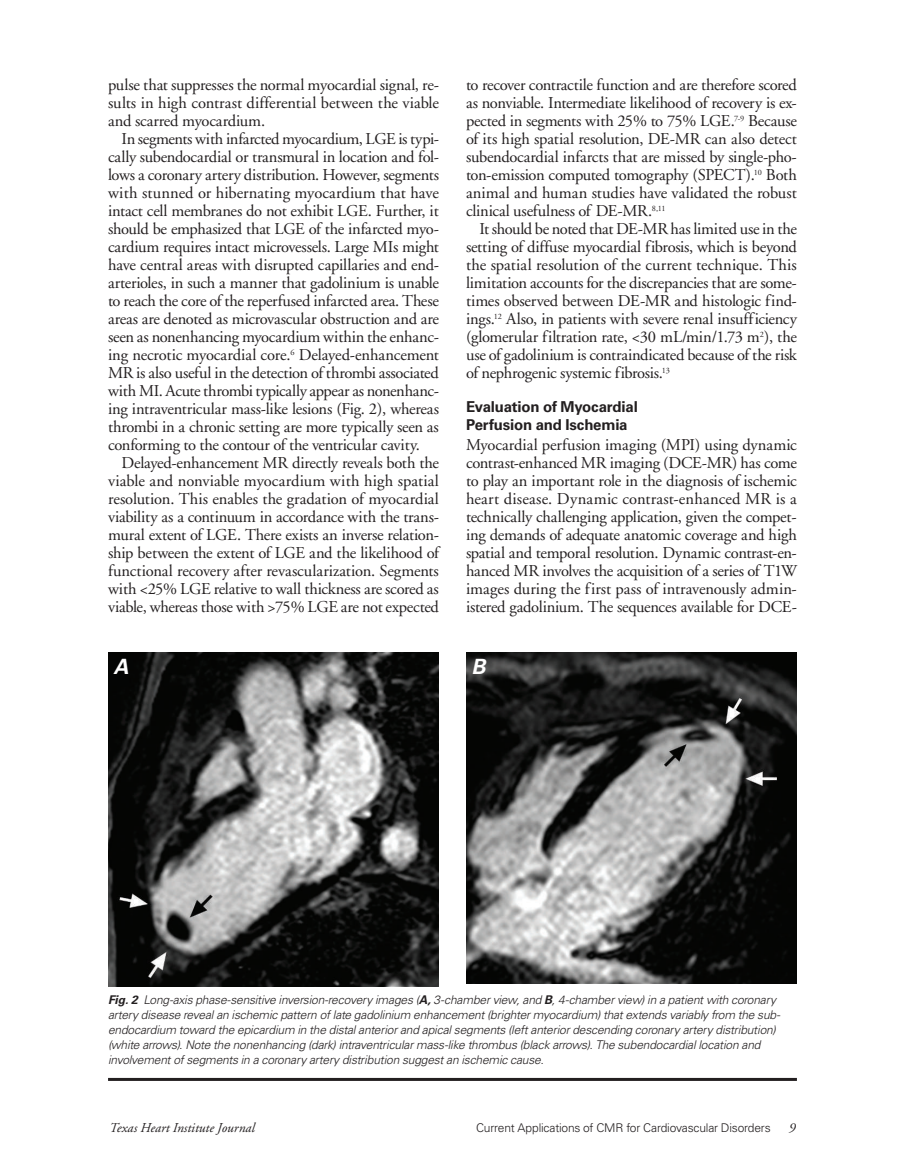
<style>
.page{position:relative;width:905px;height:1175px;background:#fff}
.page>*{position:absolute;margin:0;border:0;box-sizing:border-box;transform-origin:0 0}
.t1{font:italic 700 21px "Univers LT";color:#fff}
.t2{font:16.5px/18px "Adobe Garamond";letter-spacing:-.015em;color:#231f20;text-align:justify}
.t3{font:700 15px/18px "Univers LT";letter-spacing:-.015em;color:#231f20}
.t4{font:italic 13.5px "Adobe Garamond";color:#231f20}
.t5{font:italic 300 12px/15px "Univers LT";letter-spacing:-.015em;color:#231f20}
.t6{font:300 12px "Univers LT";letter-spacing:-.015em;color:#231f20}
.s1{font-weight:700}
</style>
<div class="page">
<img style="left:108px;top:652px;width:331px;height:334px">
<img style="left:466px;top:652px;width:330px;height:332px">
<hr style="left:108px;top:1077px;width:688px;height:3px;background:#231f20">
<p class="t2" style="left:108px;top:76px;width:332px">pulse that suppresses the normal myocardial signal, re&shy;sults in high contrast differential between the viable and scarred myocardium.</p>
<p class="t2" style="left:108px;top:130px;width:332px;text-indent:14px">In segments with infarcted myocardium, LGE is typi&shy;cally subendocardial or transmural in location and fol&shy;lows a coronary artery distribution. However, segments with stunned or hibernating myocardium that have intact cell membranes do not exhibit LGE. Further, it should be emphasized that LGE of the infarcted myo&shy;cardium requires intact microvessels. Large MIs might have central areas with disrupted capillaries and end&shy;arterioles, in such a manner that gadolinium is unable to reach the core of the reperfused infarcted area. These areas are denoted as microvascular obstruction and are seen as nonenhancing myocardium within the enhanc&shy;ing necrotic myocardial core.<sup>6</sup> Delayed-enhancement MR is also useful in the detection of thrombi associated with MI. Acute thrombi typically appear as nonenhanc&shy;ing intraventricular mass-like lesions (Fig. 2), whereas thrombi in a chronic setting are more typically seen as conforming to the contour of the ventricular cavity.</p>
<p class="t2" style="left:108px;top:454px;width:332px;text-indent:13px">Delayed-enhancement MR directly reveals both the viable and nonviable myocardium with high spatial resolution. This enables the gradation of myocardial viability as a continuum in accordance with the trans&shy;mural extent of LGE. There exists an inverse relation&shy;ship between the extent of LGE and the likelihood of functional recovery after revascularization. Segments with &lt;25% LGE relative to wall thickness are scored as viable, whereas those with &gt;75% LGE are not expected</p>
<p class="t2" style="left:466px;top:76px;width:332px">to recover contractile function and are therefore scored as nonviable. Intermediate likelihood of recovery is ex&shy;pected in segments with 25% to 75% LGE.<sup>7-9</sup> Because of its high spatial resolution, DE-MR can also detect subendocardial infarcts that are missed by single-pho&shy;ton-emission computed tomography (SPECT).<sup>10</sup> Both animal and human studies have validated the robust clinical usefulness of DE-MR.<sup>8,11</sup></p>
<p class="t2" style="left:466px;top:220px;width:332px;text-indent:14px">It should be noted that DE-MR has limited use in the setting of diffuse myocardial fibrosis, which is beyond the spatial resolution of the current technique. This limitation accounts for the discrepancies that are some&shy;times observed between DE-MR and histologic find&shy;ings.<sup>12</sup> Also, in patients with severe renal insufficiency (glomerular filtration rate, &lt;30 mL/min/1.73 m<sup>2</sup>), the use of gadolinium is contraindicated because of the risk of nephrogenic systemic fibrosis.<sup>13</sup></p>
<p class="t3" style="left:466px;top:398px;width:173px">Evaluation of Myocardial<br>Perfusion and Ischemia</p>
<p class="t2" style="left:466px;top:436px;width:332px">Myocardial perfusion imaging (MPI) using dynamic contrast-enhanced MR imaging (DCE-MR) has come to play an important role in the diagnosis of ischemic heart disease. Dynamic contrast-enhanced MR is a technically challenging application, given the compet&shy;ing demands of adequate anatomic coverage and high spatial and temporal resolution. Dynamic contrast-en&shy;hanced MR involves the acquisition of a series of T1W images during the first pass of intravenously admin&shy;istered gadolinium. The sequences available for DCE-</p>
<p class="t1" style="left:113px;top:654px;width:17px">A</p>
<p class="t1" style="left:471px;top:654px;width:16px">B</p>
<p class="t5" style="left:108px;top:992px;width:673px"><span class="s1">Fig. 2</span> Long-axis phase-sensitive inversion-recovery images (<span class="s1">A,</span> 3-chamber view, and <span class="s1">B</span>, 4-chamber view) in a patient with coronary artery disease reveal an ischemic pattern of late gadolinium enhancement (brighter myocardium) that extends variably from the sub&shy;endocardium toward the epicardium in the distal anterior and apical segments (left anterior descending coronary artery distribution) (white arrows). Note the nonenhancing (dark) intraventricular mass-like thrombus (black arrows). The subendocardial location and involvement of segments in a coronary artery distribution suggest an ischemic cause.</p>
<p class="t4" style="left:110px;top:1120px;width:147px">Texas Heart Institute Journal</p>
<p class="t6" style="left:476px;top:1120px;width:296px">Current Applications of CMR for Cardiovascular Disorders</p>
<p class="t4" style="left:788px;top:1120px;width:8px">9</p>
</div>
